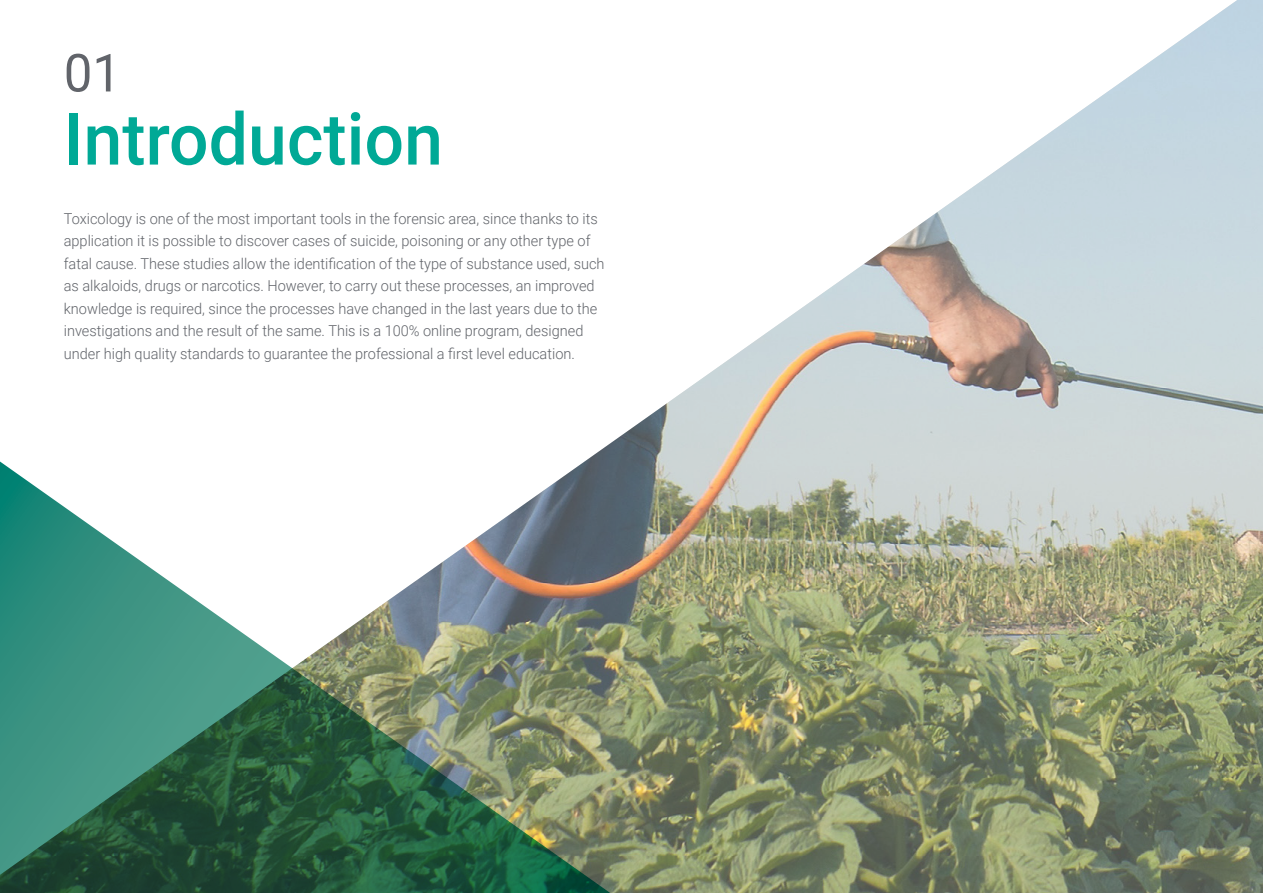
<style>
.page{position:relative;width:1263px;height:893px;background:#fff}
.page>*{position:absolute;margin:0;border:0;box-sizing:border-box;transform-origin:0 0}
.t1{font:500 72px "Roboto";color:#00a996}
.t2{font:52.5px "Roboto";color:#61646a}
.t3{font:300 15px/22.5px "Roboto";color:#61646a}
</style>
<div class="page">
<img style="left:606px;top:0;width:657px;height:893px">
<svg style="left:0;top:446px;width:640px;height:447px"></svg>
<h2 class="t2" style="left:64px;top:36px;width:59px">01</h2>
<h1 class="t1" style="left:64px;top:89px;width:381px">Introduction</h1>
<p class="t3" style="left:64px;top:207px;width:542px">Toxicology is one of the most important tools in the forensic area, since thanks to its application it is possible to discover cases of suicide, poisoning or any other type of fatal cause. These studies allow the identification of the type of substance used, such as alkaloids, drugs or narcotics. However, to carry out these processes, an improved knowledge is required, since the processes have changed in the last years due to the investigations and the result of the same. This is a 100% online program, designed under high quality standards to guarantee the professional a first level education.</p>
</div>
